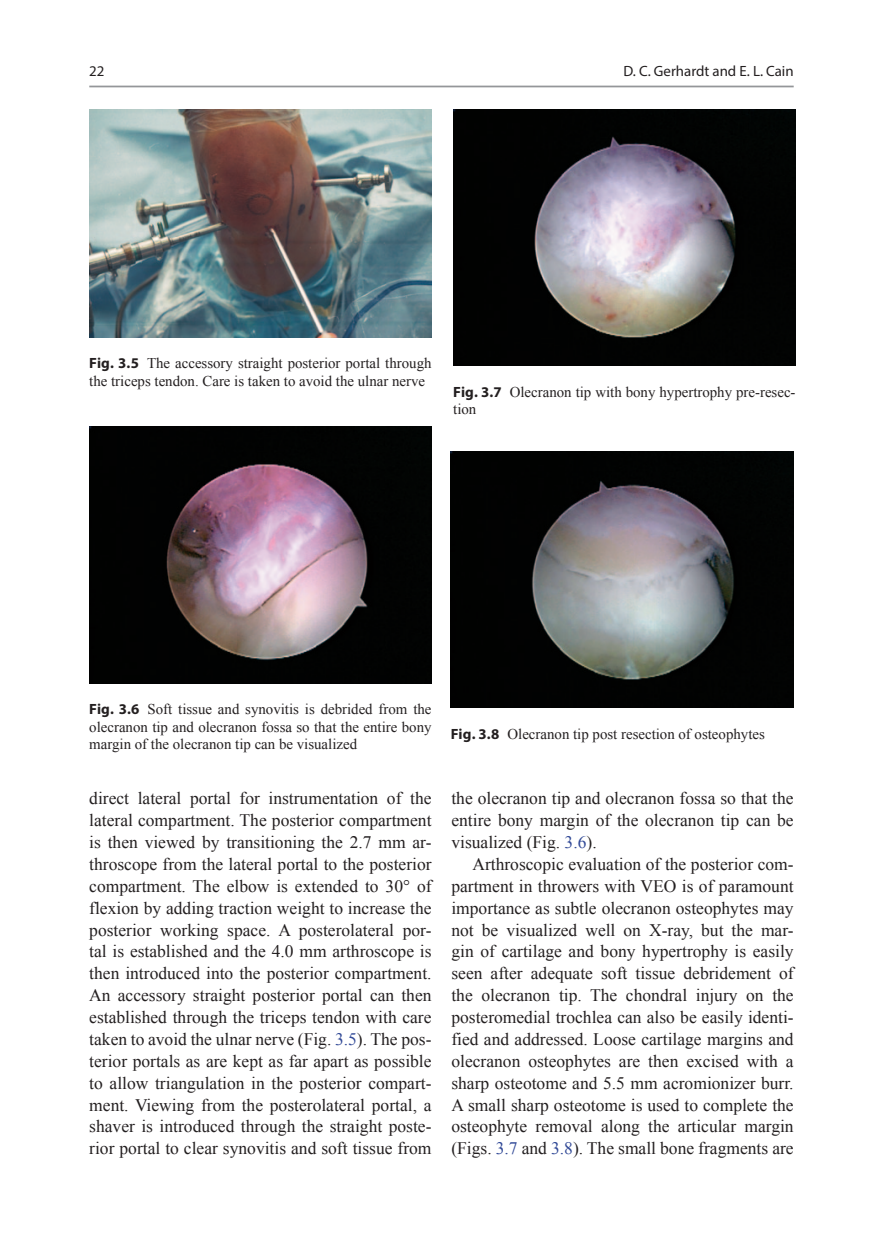
<style>
.page{position:relative;width:883px;height:1260px;background:#fff}
.page>*{position:absolute;margin:0;border:0;box-sizing:border-box;transform-origin:0 0}
.t1{font:17.5px/21.9px "Times New Roman";color:#231f20;text-align:justify}
.t2{font:14.88px/17.5px "Times New Roman";color:#231f20}
.t3{font:14.88px "Myriad Pro Regular 6";color:#231f20}
.t4{font:14.88px "Myriad Pro Regular 2";color:#231f20}
.s1{font-family:"Myriad Pro Bold 2"}
.s2{color:#324a97}
</style>
<div class="page">
<hr style="left:89px;top:86px;width:705px;height:1px;background:#949699">
<img style="left:451px;top:451px;width:342px;height:257px">
<img style="left:453px;top:109px;width:343px;height:257px">
<img style="left:89px;top:426px;width:343px;height:257px">
<img style="left:89px;top:109px;width:343px;height:228px">
<p class="t4" style="left:89px;top:62px;width:17px">22</p>
<p class="t3" style="left:623px;top:62px;width:172px">D. C. Gerhardt and E. L. Cain</p>
<p class="t2" style="left:89px;top:354px;width:344px"><span class="s1">Fig. 3.5</span> The accessory straight posterior portal through the triceps tendon. Care is taken to avoid the ulnar nerve</p>
<p class="t2" style="left:453px;top:383px;width:344px"><span class="s1">Fig. 3.7</span> Olecranon tip with bony hypertrophy pre-resec&shy;tion</p>
<p class="t2" style="left:89px;top:700px;width:344px;text-align:justify"><span class="s1">Fig. 3.6</span> Soft tissue and synovitis is debrided from the olecranon tip and olecranon fossa so that the entire bony margin of the olecranon tip can be visualized</p>
<p class="t2" style="left:451px;top:725px;width:316px"><span class="s1">Fig. 3.8</span> Olecranon tip post resection of osteophytes</p>
<p class="t1" style="left:89px;top:787px;width:344px">direct lateral portal for instrumentation of the lateral compartment. The posterior compartment is then viewed by transitioning the 2.7 mm ar&shy;throscope from the lateral portal to the posterior compartment. The elbow is extended to 30° of flexion by adding traction weight to increase the posterior working space. A posterolateral por&shy;tal is established and the 4.0 mm arthroscope is then introduced into the posterior compartment.<br>An accessory straight posterior portal can then established through the triceps tendon with care taken to avoid the ulnar nerve (Fig. <span class="s2">3.5</span>). The pos&shy;terior portals as are kept as far apart as possible to allow triangulation in the posterior compart&shy;ment. Viewing from the posterolateral portal, a shaver is introduced through the straight poste&shy;rior portal to clear synovitis and soft tissue from</p>
<p class="t1" style="left:451px;top:787px;width:344px">the olecranon tip and olecranon fossa so that the entire bony margin of the olecranon tip can be visualized (Fig. <span class="s2">3.6</span>).</p>
<p class="t1" style="left:451px;top:853px;width:344px;text-indent:21px">Arthroscopic evaluation of the posterior com&shy;partment in throwers with VEO is of paramount importance as subtle olecranon osteophytes may not be visualized well on X-ray, but the mar&shy;gin of cartilage and bony hypertrophy is easily seen after adequate soft tissue debridement of the olecranon tip. The chondral injury on the posteromedial trochlea can also be easily identi&shy;fied and addressed. Loose cartilage margins and olecranon osteophytes are then excised with a sharp osteotome and 5.5 mm acromionizer burr.<br>A small sharp osteotome is used to complete the osteophyte removal along the articular margin (Figs. <span class="s2">3.7</span> and <span class="s2">3.8</span>). The small bone fragments are</p>
</div>
